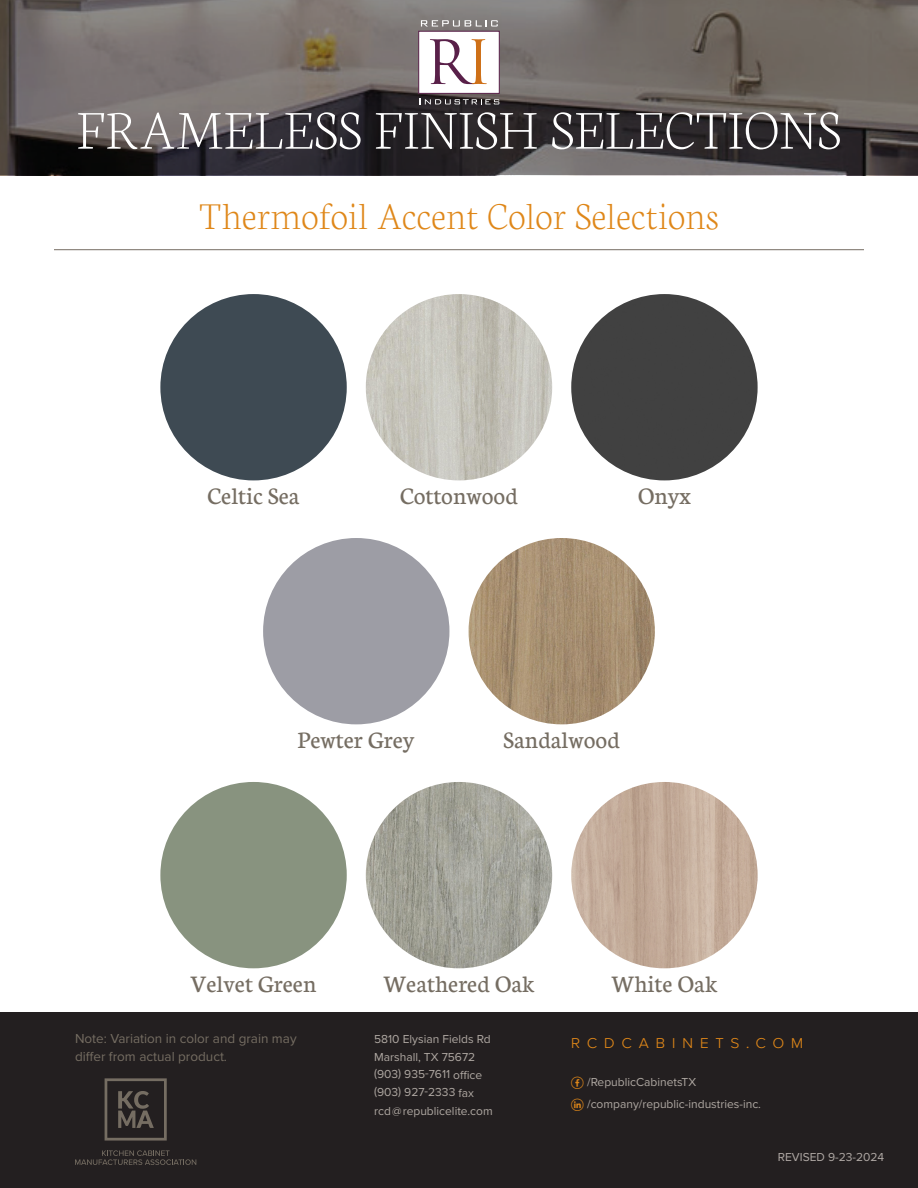
<style>
.page{position:relative;width:918px;height:1188px;background:#fff}
.page>*{position:absolute;margin:0;border:0;box-sizing:border-box;transform-origin:0 0}
.t1{font:200 58.5px "Neuton";color:#fff}
.t2{font:200 40.5px "Neuton";color:#df8719}
.t3{font:25.35px "Neuton";color:#756d62}
.t4{font:300 18px "Proxima Nova";letter-spacing:.36em;color:#df8719}
.t5{font:13.5px "Proxima Nova";color:#756d62}
.t6{font:12px/18px "Proxima Nova";color:#afa8a2}
.t7{font:12px "Proxima Nova";color:#b0a9a5}
.s1{font-family:"Social Shapes";font-size:18px;color:#df8719}
</style>
<div class="page">
<svg style="left:0;top:0;width:918px;height:176px;background:#5e5857"></svg>
<svg style="left:420px;top:98px;width:79px;height:6px"></svg>
<svg style="left:421px;top:20px;width:77px;height:7px"></svg>
<div style="left:418px;top:31px;width:81px;height:63px;background:#fff;border:1px solid #592049"></div>
<svg style="left:430px;top:39px;width:57px;height:45px"></svg>
<div style="left:0;top:1012px;width:918px;height:176px;background:#231f20"></div>
<svg style="left:104px;top:1078px;width:63px;height:63px"></svg>
<svg style="left:75px;top:1150px;width:121px;height:15px"></svg>
<img style="left:469px;top:538px;width:186px;height:186px;border-radius:93px">
<div style="left:263px;top:538px;width:186px;height:186px;background:#9d9da5;border-radius:93px"></div>
<img style="left:366px;top:782px;width:186px;height:186px;border-radius:93px">
<div style="left:160px;top:782px;width:187px;height:186px;background:#88937f;border-radius:93px"></div>
<img style="left:571px;top:782px;width:187px;height:186px;border-radius:93px">
<div style="left:571px;top:294px;width:187px;height:186px;background:#414141;border-radius:93px"></div>
<div style="left:160px;top:294px;width:187px;height:186px;background:#3e4a53;border-radius:93px"></div>
<img style="left:366px;top:294px;width:186px;height:186px;border-radius:93px">
<hr style="left:54px;top:249px;width:810px;height:1px;background:#756d62">
<h1 class="t1" style="left:77px;top:100px;width:766px">FRAMELESS FINISH SELECTIONS</h1>
<h2 class="t2" style="left:199px;top:195px;width:521px">Thermofoil Accent Color Selections</h2>
<h3 class="t3" style="left:207px;top:481px;width:94px">Celtic Sea</h3>
<h3 class="t3" style="left:400px;top:481px;width:119px">Cottonwood</h3>
<h3 class="t3" style="left:638px;top:481px;width:54px">Onyx</h3>
<h3 class="t3" style="left:298px;top:725px;width:118px">Pewter Grey</h3>
<h3 class="t3" style="left:504px;top:725px;width:118px">Sandalwood</h3>
<h3 class="t3" style="left:191px;top:969px;width:128px">Velvet Green</h3>
<h3 class="t3" style="left:384px;top:969px;width:152px">Weathered Oak</h3>
<h3 class="t3" style="left:612px;top:969px;width:107px">White Oak</h3>
<p class="t5" style="left:75px;top:1029px;width:223px">Note: Variation in color and grain may</p>
<h3 class="t4" style="left:571px;top:1028px;width:234px">rcdcabinets.com</h3>
<p class="t5" style="left:75px;top:1047px;width:154px">differ from actual product.</p>
<p class="t6" style="left:374px;top:1029px;width:120px">5810 Elysian Fields Rd<br>Marshall, TX 75672 (903) 935-7611 office (903) 927-2333 fax rcd@republicelite.com</p>
<p class="t6" style="left:571px;top:1070px;width:192px;line-height:22.5px"><span class="s1">c</span> /RepublicCabinetsTX<br><span class="s1">i</span> /company/republic-industries-inc.</p>
<p class="t7" style="left:778px;top:1148px;width:108px">REVISED 9-23-2024</p>
</div>
